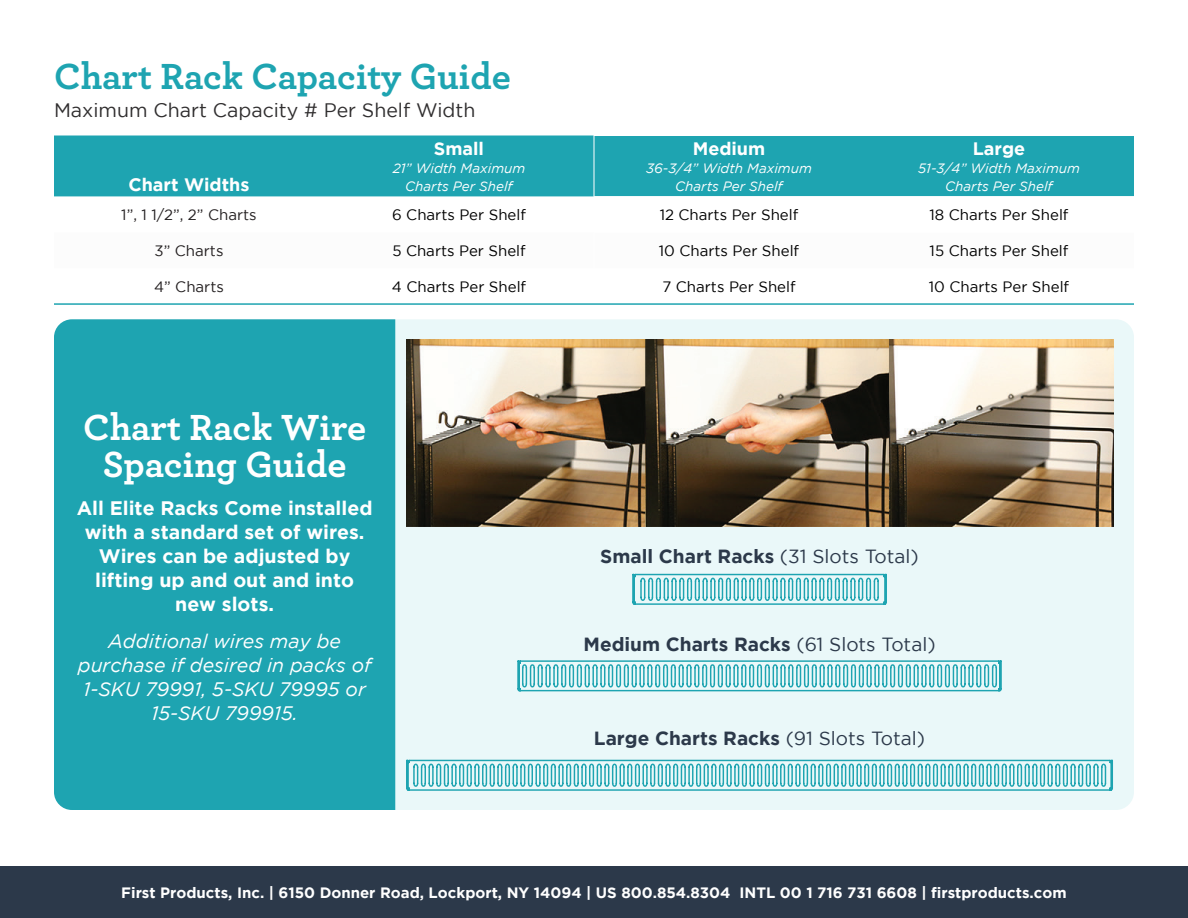
<style>
.page{position:relative;width:1188px;height:918px;background:#fff}
.page>*{position:absolute;margin:0;border:0;box-sizing:border-box;transform-origin:0 0}
.t1{font:700 38.1px/37.5px "Archer";color:#fff;text-align:center}
.t2{font:700 38.1px "Archer";color:#1ea4b1}
.t3{font:700 19.5px/24px "Gotham";color:#fff;text-align:center}
.t4{font:italic 19.5px/24px "Gotham";color:#fff;text-align:center}
.t5{font:19.5px "Gotham";color:#302e2f}
.t6{font:700 19.05px "Gotham";color:#2c394a}
.t7{font:700 18px "Gotham";color:#fff}
.t8{font:15px "Gotham";color:#000}
.t9{font:700 15px "Gotham";color:#fff}
.t10{font:15px "Gotham";color:#231f20}
.t11{font:italic 13.5px/18px "Gotham";color:#fff;text-align:center}
.s1{font-weight:400}
</style>
<div class="page">
<div style="left:54px;top:319px;width:1080px;height:491px;background:#eaf8f9;border-radius:18px"></div>
<div style="left:54px;top:319px;width:341px;height:491px;background:#1ea4b1"></div>
<div style="left:54px;top:136px;width:1080px;height:61px;background:#1ea4b1"></div>
<hr style="left:593px;top:136px;width:2px;height:60px;background:#fff">
<hr style="left:593px;top:196px;width:271px;height:1px;background:#fff">
<hr style="left:864px;top:196px;width:270px;height:1px;background:#fff">
<hr style="left:54px;top:303px;width:270px;height:2px;background:#1ea4b1">
<hr style="left:324px;top:303px;width:270px;height:2px;background:#1ea4b1">
<hr style="left:594px;top:303px;width:270px;height:2px;background:#1ea4b1">
<hr style="left:864px;top:303px;width:270px;height:2px;background:#1ea4b1">
<svg style="left:632px;top:573px;width:255px;height:32px"></svg>
<svg style="left:517px;top:660px;width:485px;height:32px"></svg>
<svg style="left:406px;top:759px;width:707px;height:32px"></svg>
<img style="left:406px;top:340px;width:707px;height:187px">
<div style="left:0;top:866px;width:1188px;height:52px;background:#2c394a"></div>
<p class="t2" style="left:54px;top:46px;width:459px">Chart Rack Capacity Guide</p>
<p class="t5" style="left:54px;top:99px;width:423px">Maximum Chart Capacity # Per Shelf Width</p>
<p class="t7" style="left:128px;top:174px;width:123px">Chart Widths</p>
<p class="t7" style="left:434px;top:138px;width:52px">Small</p>
<p class="t11" style="left:393px;top:159px;width:134px">21” Width Maximum<br>Charts Per Shelf</p>
<p class="t7" style="left:693px;top:138px;width:74px">Medium</p>
<p class="t11" style="left:646px;top:159px;width:167px">36-3/4” Width Maximum<br>Charts Per Shelf</p>
<p class="t7" style="left:973px;top:138px;width:54px">Large</p>
<p class="t11" style="left:918px;top:159px;width:163px">51-3/4” Width Maximum<br>Charts Per Shelf</p>
<p class="t10" style="left:121px;top:206px;width:137px">1”, 1 1/2”, 2” Charts</p>
<p class="t8" style="left:392px;top:206px;width:135px">6 Charts Per Shelf</p>
<p class="t8" style="left:660px;top:206px;width:140px">12 Charts Per Shelf</p>
<p class="t8" style="left:930px;top:206px;width:140px">18 Charts Per Shelf</p>
<p class="t10" style="left:155px;top:242px;width:70px">3” Charts</p>
<p class="t8" style="left:392px;top:242px;width:135px">5 Charts Per Shelf</p>
<p class="t8" style="left:659px;top:242px;width:142px">10 Charts Per Shelf</p>
<p class="t8" style="left:930px;top:242px;width:140px">15 Charts Per Shelf</p>
<p class="t10" style="left:154px;top:278px;width:71px">4” Charts</p>
<p class="t8" style="left:392px;top:278px;width:136px">4 Charts Per Shelf</p>
<p class="t8" style="left:662px;top:278px;width:135px">7 Charts Per Shelf</p>
<p class="t8" style="left:929px;top:278px;width:142px">10 Charts Per Shelf</p>
<p class="t1" style="left:83px;top:406px;width:284px">Chart Rack Wire<br>Spacing Guide</p>
<p class="t3" style="left:77px;top:495px;width:297px">All Elite Racks Come installed with a standard set of wires.<br>Wires can be adjusted by lifting up and out and into new slots.</p>
<p class="t4" style="left:78px;top:629px;width:295px">Additional wires may be purchase if desired in packs of<br>1-SKU 79991, 5-SKU 79995 or<br>15-SKU 799915.</p>
<p class="t6" style="left:600px;top:546px;width:320px">Small Chart Racks <span class="s1">(31 Slots Total)</span></p>
<p class="t6" style="left:584px;top:633px;width:354px">Medium Charts Racks <span class="s1">(61 Slots Total)</span></p>
<p class="t6" style="left:594px;top:727px;width:333px">Large Charts Racks <span class="s1">(91 Slots Total)</span></p>
<p class="t9" style="left:121px;top:884px;width:947px">First Products, Inc. | 6150 Donner Road, Lockport, NY 14094 | US 800.854.8304 INTL 00 1 716 731 6608 | firstproducts.com</p>
</div>
